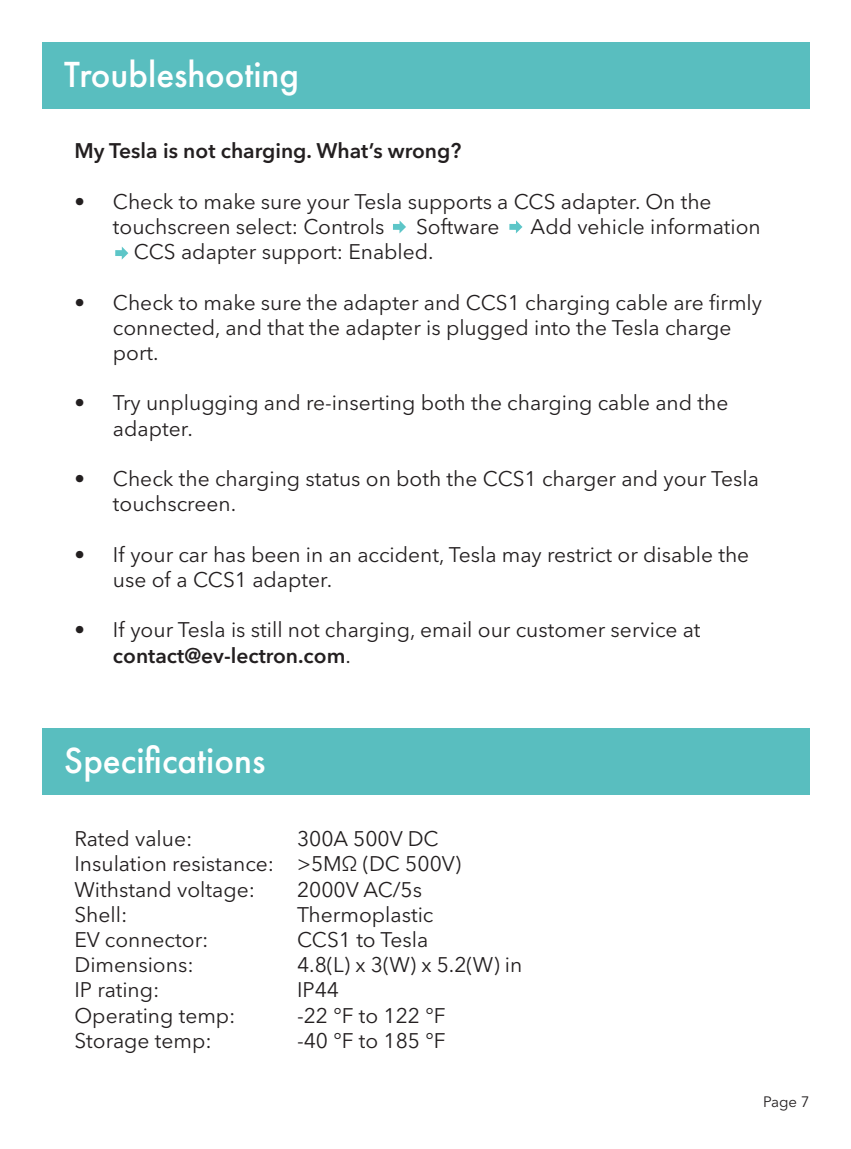
<style>
.page{position:relative;width:851px;height:1149px;background:#fff}
.page>*{position:absolute;margin:0;border:0;box-sizing:border-box;transform-origin:0 0}
.t1{font:500 37.8px "Futura PT";color:#fff}
.t2{font:21px/25.2px "Avenir Next LT Pro";color:#231f20}
.t3{font:600 21px "Avenir Next LT Pro";color:#231f20}
.t4{font:15px "Avenir Next LT Pro";color:#231f20}
.s1{font-weight:600}
</style>
<div class="page">
<div style="left:43px;top:43px;width:766px;height:66px;background:#59bebf"></div>
<div style="left:43px;top:728px;width:766px;height:67px;background:#59bebf"></div>
<svg style="left:393px;top:220px;width:13px;height:13px"></svg>
<svg style="left:115px;top:247px;width:13px;height:12px"></svg>
<svg style="left:509px;top:220px;width:13px;height:13px"></svg>
<h1 class="t1" style="left:64px;top:51px;width:236px">Troubleshooting</h1>
<p class="t3" style="left:74px;top:138px;width:388px">My Tesla is not charging. What’s wrong?</p>
<p class="t2" style="left:113px;top:188px;width:600px;text-indent:-38px">• Check to make sure your Tesla supports a CCS adapter. On the touchscreen select: Controls</p>
<p class="t2" style="left:416px;top:214px;width:85px">Software</p>
<p class="t2" style="left:530px;top:214px;width:232px">Add vehicle information</p>
<p class="t2" style="left:134px;top:239px;width:301px">CCS adapter support: Enabled.</p>
<p class="t2" style="left:113px;top:289px;width:650px;text-indent:-38px">• Check to make sure the adapter and CCS1 charging cable are firmly connected, and that the adapter is plugged into the Tesla charge port.</p>
<p class="t2" style="left:113px;top:390px;width:617px;text-indent:-38px">• Try unplugging and re-inserting both the charging cable and the adapter.</p>
<p class="t2" style="left:113px;top:466px;width:647px;text-indent:-38px">• Check the charging status on both the CCS1 charger and your Tesla touchscreen.</p>
<p class="t2" style="left:113px;top:541px;width:637px;text-indent:-38px">• If your car has been in an accident, Tesla may restrict or disable the use of a CCS1 adapter.</p>
<p class="t2" style="left:113px;top:617px;width:589px;text-indent:-38px">• If your Tesla is still not charging, email our customer service at <span class="s1">contact@ev-lectron.com</span>.</p>
<h1 class="t1" style="left:64px;top:737px;width:202px">Specifications</h1>
<p class="t2" style="left:74px;top:825px;width:201px">Rated value:<br>Insulation resistance:<br>Withstand voltage:<br>Shell:<br>EV connector:<br>Dimensions:<br>IP rating:<br>Operating temp:<br>Storage temp:</p>
<p class="t2" style="left:297px;top:825px;width:227px">300A 500V DC<br>&gt;5MΩ (DC 500V)<br>2000V AC/5s<br>Thermoplastic<br>CCS1 to Tesla<br>4.8(L) x 3(W) x 5.2(W) in<br>IP44<br>-22 °F to 122 °F<br>-40 °F to 185 °F</p>
<p class="t4" style="left:763px;top:1091px;width:48px">Page 7</p>
</div>
